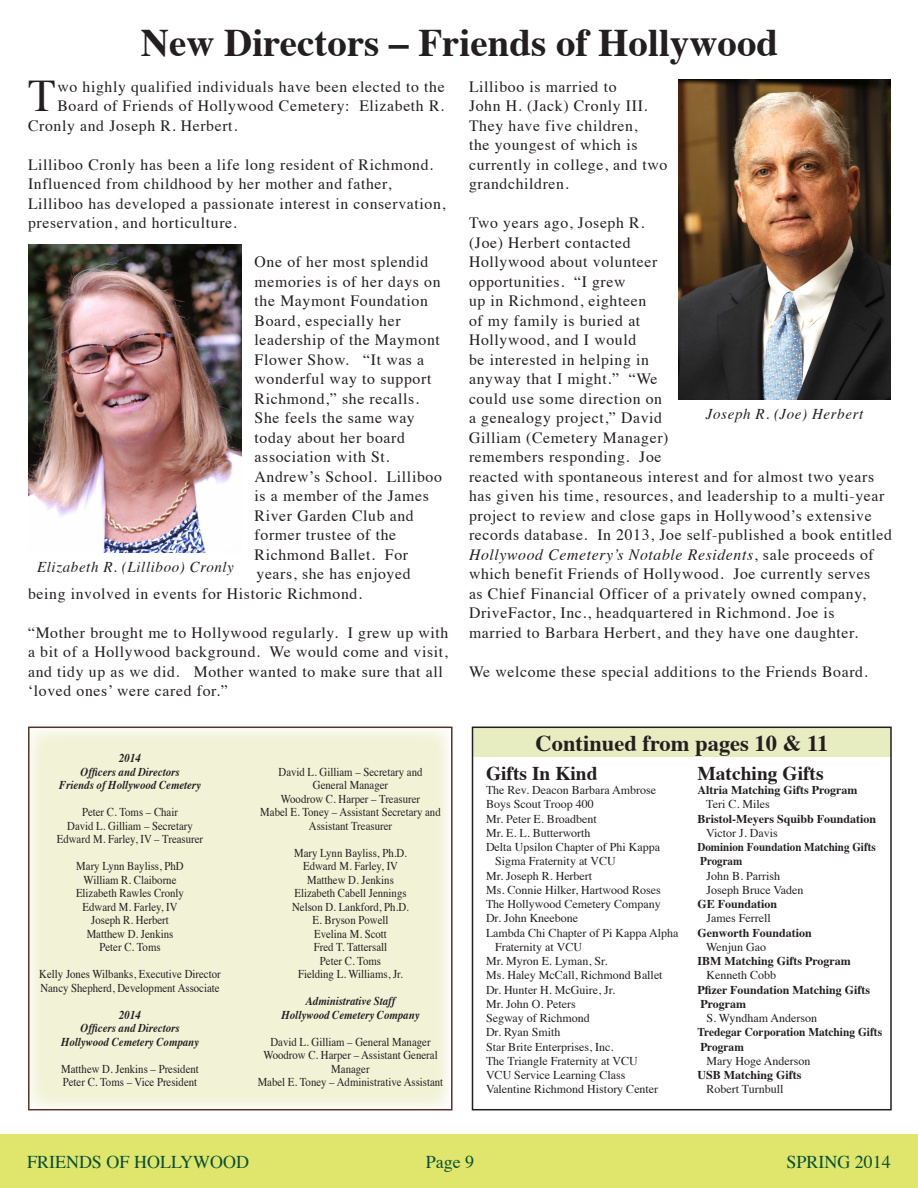
<style>
.page{position:relative;width:918px;height:1188px;background:#fff}
.page>*{position:absolute;margin:0;border:0;box-sizing:border-box;transform-origin:0 0}
.t1{font:45.15px "Times";color:#231f20}
.t2{font:700 39px "Times";color:#231f20}
.t3{font:700 22.5px "Times";color:#231f20}
.t4{font:700 19.5px "Times";color:#231f20}
.t5{font:18px "Times";color:#075137}
.t6{font:15.75px/19.5px "Times";letter-spacing:.04em;color:#231f20}
.t7{font:italic 15px "Times";letter-spacing:.04em;color:#231f20}
.t8{font:12px/13.5px "Times";color:#231f20;text-align:center;scale:.9 1}
.t9{font:12px "Times";color:#231f20}
.t10{font:700 12px "Times";color:#231f20}
.t11{font:italic 700 12px/13.5px "Times";color:#231f20;text-align:center;scale:.9 1}
.t12{font:700 12px "Times";color:#231f20;scale:.95 1}
.t13{font:700 12px "Times";color:#231f20;scale:.92 1}
.s1{font-style:italic}
</style>
<div class="page">
<div style="left:0;top:1134px;width:918px;height:54px;background:#e0e56c"></div>
<div style="left:29px;top:729px;width:421px;height:381px;background:#f1f2d6"></div>
<div style="left:28px;top:727px;width:425px;height:383px;border:2px solid #523528"></div>
<div style="left:473px;top:728px;width:418px;height:29px;background:#e8ecc1"></div>
<div style="left:472px;top:727px;width:420px;height:383px;border:2px solid #231f20"></div>
<img style="left:678px;top:80px;width:213px;height:320px">
<img style="left:28px;top:244px;width:213px;height:308px">
<p class="t2" style="left:141px;top:6px;width:639px">New Directors – Friends of Hollywood</p>
<p class="t1" style="left:28px;top:54px;width:29px">T</p>
<p class="t6" style="left:57px;top:76px;width:389px">wo highly qualified individuals have been elected to the</p>
<p class="t6" style="left:57px;top:95px;width:388px">Board of Friends of Hollywood Cemetery: Elizabeth R.</p>
<p class="t6" style="left:28px;top:115px;width:211px">Cronly and Joseph R. Herbert.</p>
<p class="t6" style="left:28px;top:154px;width:419px">Lilliboo Cronly has been a life long resident of Richmond.<br>Influenced from childhood by her mother and father, Lilliboo has developed a passionate interest in conservation, preservation, and horticulture.</p>
<p class="t6" style="left:255px;top:251px;width:175px">One of her most splendid</p>
<p class="t6" style="left:255px;top:271px;width:187px">memories is of her days on</p>
<p class="t6" style="left:255px;top:290px;width:175px">the Maymont Foundation</p>
<p class="t6" style="left:255px;top:310px;width:148px">Board, especially her</p>
<p class="t6" style="left:255px;top:329px;width:187px">leadership of the Maymont</p>
<p class="t6" style="left:255px;top:349px;width:171px">Flower Show. “It was a</p>
<p class="t6" style="left:255px;top:368px;width:178px">wonderful way to support</p>
<p class="t6" style="left:255px;top:387px;width:166px">Richmond,” she recalls.</p>
<p class="t6" style="left:255px;top:407px;width:162px">She feels the same way</p>
<p class="t6" style="left:255px;top:426px;width:152px">today about her board</p>
<p class="t6" style="left:255px;top:446px;width:136px">association with St.</p>
<p class="t6" style="left:255px;top:465px;width:189px">Andrew’s School. Lilliboo</p>
<p class="t6" style="left:255px;top:485px;width:176px">is a member of the James</p>
<p class="t6" style="left:255px;top:504px;width:161px">River Garden Club and</p>
<p class="t6" style="left:255px;top:524px;width:143px">former trustee of the</p>
<p class="t6" style="left:255px;top:543px;width:155px">Richmond Ballet. For</p>
<p class="t6" style="left:257px;top:563px;width:156px">years, she has enjoyed</p>
<p class="t6" style="left:28px;top:582px;width:335px">being involved in events for Historic Richmond.</p>
<p class="t6" style="left:28px;top:621px;width:422px">“Mother brought me to Hollywood regularly. I grew up with a bit of a Hollywood background. We would come and visit, and tidy up as we did. Mother wanted to make sure that all ‘loved ones’ were cared for.”</p>
<p class="t7" style="left:37px;top:554px;width:198px">Elizabeth R. (Lilliboo) Cronly</p>
<p class="t11" style="left:59px;top:750px;width:159px">2014<br>Officers and Directors<br>Friends of Hollywood Cemetery</p>
<p class="t8" style="left:57px;top:804px;width:164px">Peter C. Toms – Chair<br>David L. Gilliam – Secretary<br>Edward M. Farley, IV – Treasurer</p>
<p class="t8" style="left:76px;top:858px;width:121px">Mary Lynn Bayliss, PhD<br>William R. Claiborne<br>Elizabeth Rawles Cronly<br>Edward M. Farley, IV<br>Joseph R. Herbert<br>Matthew D. Jenkins<br>Peter C. Toms</p>
<p class="t8" style="left:39px;top:966px;width:203px;text-align:left">Kelly Jones Wilbanks, Executive Director<br>Nancy Shepherd, Development Associate</p>
<p class="t11" style="left:61px;top:1007px;width:155px">2014<br>Officers and Directors<br>Hollywood Cemetery Company</p>
<p class="t8" style="left:61px;top:1061px;width:154px;text-align:left">Matthew D. Jenkins – President<br>Peter C. Toms – Vice President</p>
<p class="t8" style="left:260px;top:764px;width:202px">David L. Gilliam – Secretary and<br>General Manager<br>Woodrow C. Harper – Treasurer<br>Mabel E. Toney – Assistant Secretary and<br>Assistant Treasurer</p>
<p class="t8" style="left:292px;top:845px;width:131px">Mary Lynn Bayliss, Ph.D.<br>Edward M. Farley, IV<br>Matthew D. Jenkins<br>Elizabeth Cabell Jennings<br>Nelson D. Lankford, Ph.D.<br>E. Bryson Powell<br>Evelina M. Scott<br>Fred T. Tattersall<br>Peter C. Toms<br>Fielding L. Williams, Jr.</p>
<p class="t11" style="left:282px;top:993px;width:155px">Administrative Staff<br>Hollywood Cemetery Company</p>
<p class="t8" style="left:258px;top:1034px;width:208px">David L. Gilliam – General Manager<br>Woodrow C. Harper – Assistant General<br>Manager<br>Mabel E. Toney – Administrative Assistant</p>
<p class="t6" style="left:469px;top:75px;width:200px">Lilliboo is married to<br>John H. (Jack) Cronly III.<br>They have five children,<br>the youngest of which is currently in college, and two grandchildren.</p>
<p class="t6" style="left:469px;top:212px;width:424px">Two years ago, Joseph R.<br>(Joe) Herbert contacted<br>Hollywood about volunteer<br>opportunities. “I grew<br>up in Richmond, eighteen<br>of my family is buried at<br>Hollywood, and I would<br>be interested in helping in<br>anyway that I might.” “We<br>could use some direction on<br>a genealogy project,” David<br>Gilliam (Cemetery Manager)<br>remembers responding. Joe<br>reacted with spontaneous interest and for almost two years has given his time, resources, and leadership to a multi-year project to review and close gaps in Hollywood’s extensive records database. In 2013, Joe self-published a book entitled <span class="s1">Hollywood Cemetery’s Notable Residents</span>, sale proceeds of which benefit Friends of Hollywood. Joe currently serves<br>as Chief Financial Officer of a privately owned company, DriveFactor, Inc., headquartered in Richmond. Joe is<br>married to Barbara Herbert, and they have one daughter.</p>
<p class="t6" style="left:469px;top:661px;width:400px">We welcome these special additions to the Friends Board.</p>
<p class="t7" style="left:706px;top:401px;width:159px">Joseph R. (Joe) Herbert</p>
<p class="t3" style="left:536px;top:722px;width:294px">Continued from pages 10 &amp; 11</p>
<p class="t4" style="left:486px;top:755px;width:113px">Gifts In Kind</p>
<p class="t9" style="left:486px;top:779px;width:172px">The Rev. Deacon Barbara Ambrose</p>
<p class="t9" style="left:486px;top:793px;width:109px">Boys Scout Troop 400</p>
<p class="t9" style="left:486px;top:807px;width:112px">Mr. Peter E. Broadbent</p>
<p class="t9" style="left:486px;top:822px;width:106px">Mr. E. L. Butterworth</p>
<p class="t9" style="left:486px;top:836px;width:176px">Delta Upsilon Chapter of Phi Kappa</p>
<p class="t9" style="left:495px;top:850px;width:122px">Sigma Fraternity at VCU</p>
<p class="t9" style="left:486px;top:864px;width:108px">Mr. Joseph R. Herbert</p>
<p class="t9" style="left:486px;top:879px;width:176px">Ms. Connie Hilker, Hartwood Roses</p>
<p class="t9" style="left:486px;top:893px;width:176px">The Hollywood Cemetery Company</p>
<p class="t9" style="left:486px;top:907px;width:94px">Dr. John Kneebone</p>
<p class="t9" style="left:486px;top:921px;width:194px">Lambda Chi Chapter of Pi Kappa Alpha</p>
<p class="t9" style="left:495px;top:936px;width:89px">Fraternity at VCU</p>
<p class="t9" style="left:486px;top:950px;width:123px">Mr. Myron E. Lyman, Sr.</p>
<p class="t9" style="left:486px;top:964px;width:178px">Ms. Haley McCall, Richmond Ballet</p>
<p class="t9" style="left:486px;top:978px;width:131px">Dr. Hunter H. McGuire, Jr.</p>
<p class="t9" style="left:486px;top:993px;width:91px">Mr. John O. Peters</p>
<p class="t9" style="left:486px;top:1007px;width:105px">Segway of Richmond</p>
<p class="t9" style="left:486px;top:1021px;width:76px">Dr. Ryan Smith</p>
<p class="t9" style="left:486px;top:1035px;width:129px">Star Brite Enterprises, Inc.</p>
<p class="t9" style="left:486px;top:1050px;width:153px">The Triangle Fraternity at VCU</p>
<p class="t9" style="left:486px;top:1064px;width:141px">VCU Service Learning Class</p>
<p class="t9" style="left:486px;top:1078px;width:174px">Valentine Richmond History Center</p>
<p class="t4" style="left:698px;top:755px;width:128px">Matching Gifts</p>
<p class="t10" style="left:698px;top:779px;width:162px">Altria Matching Gifts Program</p>
<p class="t9" style="left:706px;top:793px;width:65px">Teri C. Miles</p>
<p class="t10" style="left:698px;top:807px;width:180px">Bristol-Meyers Squibb Foundation</p>
<p class="t9" style="left:706px;top:822px;width:73px">Victor J. Davis</p>
<p class="t13" style="left:698px;top:836px;width:195px">Dominion Foundation Matching Gifts</p>
<p class="t13" style="left:700px;top:850px;width:47px">Program</p>
<p class="t9" style="left:706px;top:864px;width:75px">John B. Parrish</p>
<p class="t9" style="left:706px;top:879px;width:99px">Joseph Bruce Vaden</p>
<p class="t10" style="left:698px;top:893px;width:81px">GE Foundation</p>
<p class="t9" style="left:706px;top:907px;width:66px">James Ferrell</p>
<p class="t10" style="left:698px;top:921px;width:116px">Genworth Foundation</p>
<p class="t9" style="left:706px;top:936px;width:62px">Wenjun Gao</p>
<p class="t10" style="left:698px;top:950px;width:155px">IBM Matching Gifts Program</p>
<p class="t9" style="left:706px;top:964px;width:71px">Kenneth Cobb</p>
<p class="t10" style="left:698px;top:978px;width:174px">Pfizer Foundation Matching Gifts</p>
<p class="t10" style="left:700px;top:992px;width:47px">Program</p>
<p class="t9" style="left:706px;top:1007px;width:112px">S. Wyndham Anderson</p>
<p class="t12" style="left:698px;top:1021px;width:196px">Tredegar Corporation Matching Gifts</p>
<p class="t12" style="left:700px;top:1035px;width:47px">Program</p>
<p class="t9" style="left:706px;top:1050px;width:105px">Mary Hoge Anderson</p>
<p class="t10" style="left:698px;top:1064px;width:106px">USB Matching Gifts</p>
<p class="t9" style="left:706px;top:1078px;width:79px">Robert Turnbull</p>
<p class="t5" style="left:27px;top:1145px;width:224px">FRIENDS OF HOLLYWOOD</p>
<p class="t5" style="left:426px;top:1145px;width:50px">Page 9</p>
<p class="t5" style="left:882px;top:1145px;width:10px">4</p>
<p class="t5" style="left:787px;top:1145px;width:105px">SPRING 2011</p>
</div>
